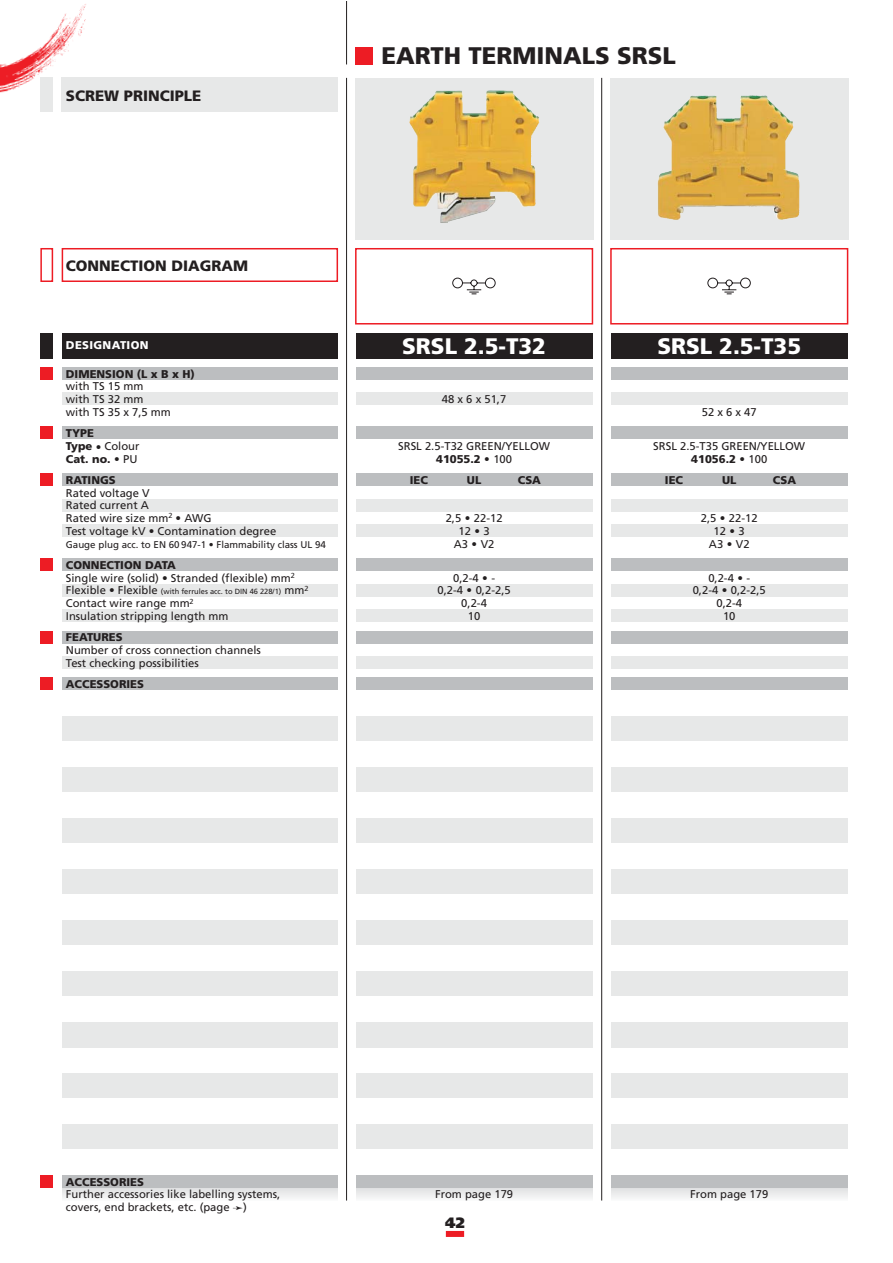
<style>
.page{position:relative;width:893px;height:1263px;background:#fff}
.page>*{position:absolute;margin:0;border:0;box-sizing:border-box;transform-origin:0 0}
.t1{font:900 24px "Frutiger";color:#231f20}
.t2{font:900 22.5px "Frutiger";color:#fff}
.t3{font:900 15px "Frutiger";color:#231f20}
.t4{font:900 15px "Frutiger";color:#231f20}
.t5{font:11.25px/12.8px "Frutiger";color:#231f20;text-align:center}
.t6{font:900 11.25px/12.8px "Frutiger";color:#231f20}
.t7{font:900 11.25px "Frutiger";letter-spacing:.03em;color:#fff}
.t8{font:9.75px "Frutiger";color:#231f20}
.t9{font:7.5px "Frutiger";color:#231f20}
.s1{font-weight:400}
.s2{font-weight:900}
.s3{font-size:11.25px}
</style>
<div class="page">
<div style="left:62px;top:1124px;width:830px;height:13px;background:#e7e8e8"></div>
<div style="left:62px;top:1137px;width:830px;height:12px;background:#e7e8e8"></div>
<div style="left:62px;top:1188px;width:830px;height:12px;background:#e0e1e2"></div>
<div style="left:62px;top:1190px;width:830px;height:10px;background:#e4e5e6"></div>
<div style="left:62px;top:1192px;width:830px;height:8px;background:#e9e9ea"></div>
<div style="left:62px;top:1194px;width:830px;height:6px;background:#ededee"></div>
<hr style="left:62px;top:1196px;width:830px;height:4px;background:#f1f1f2">
<hr style="left:62px;top:1198px;width:830px;height:2px;background:#f5f6f6">
<hr style="left:62px;top:1200px;width:830px;height:1px;background:#fafbfb">
<div style="left:62px;top:1175px;width:830px;height:13px;background:#bcbec0"></div>
<div style="left:40px;top:1175px;width:13px;height:13px;background:#ed1c24"></div>
<div style="left:62px;top:818px;width:830px;height:12px;background:#e7e8e8"></div>
<div style="left:62px;top:830px;width:830px;height:13px;background:#e7e8e8"></div>
<div style="left:62px;top:869px;width:830px;height:12px;background:#e7e8e8"></div>
<div style="left:62px;top:881px;width:830px;height:13px;background:#e7e8e8"></div>
<div style="left:62px;top:920px;width:830px;height:13px;background:#e7e8e8"></div>
<div style="left:62px;top:933px;width:830px;height:12px;background:#e7e8e8"></div>
<div style="left:62px;top:971px;width:830px;height:13px;background:#e7e8e8"></div>
<div style="left:62px;top:984px;width:830px;height:12px;background:#e7e8e8"></div>
<div style="left:62px;top:1022px;width:830px;height:13px;background:#e7e8e8"></div>
<div style="left:62px;top:1073px;width:830px;height:13px;background:#e7e8e8"></div>
<div style="left:62px;top:1086px;width:830px;height:12px;background:#e7e8e8"></div>
<div style="left:62px;top:1035px;width:830px;height:12px;background:#e7e8e8"></div>
<div style="left:62px;top:767px;width:830px;height:12px;background:#e7e8e8"></div>
<div style="left:62px;top:779px;width:830px;height:13px;background:#e7e8e8"></div>
<div style="left:62px;top:631px;width:830px;height:12px;background:#bcbec0"></div>
<div style="left:62px;top:677px;width:830px;height:13px;background:#bcbec0"></div>
<div style="left:62px;top:716px;width:830px;height:12px;background:#e7e8e8"></div>
<div style="left:62px;top:728px;width:830px;height:13px;background:#e7e8e8"></div>
<div style="left:62px;top:656px;width:830px;height:13px;background:#e7e8e8"></div>
<div style="left:62px;top:558px;width:830px;height:13px;background:#bcbec0"></div>
<div style="left:62px;top:584px;width:830px;height:13px;background:#e7e8e8"></div>
<div style="left:62px;top:609px;width:830px;height:13px;background:#e7e8e8"></div>
<div style="left:62px;top:499px;width:830px;height:13px;background:#e7e8e8"></div>
<div style="left:62px;top:524px;width:830px;height:13px;background:#e7e8e8"></div>
<div style="left:62px;top:367px;width:830px;height:13px;background:#bcbec0"></div>
<div style="left:62px;top:393px;width:830px;height:12px;background:#e7e8e8"></div>
<div style="left:62px;top:427px;width:830px;height:12px;background:#bcbec0"></div>
<div style="left:62px;top:473px;width:830px;height:13px;background:#bcbec0"></div>
<div style="left:62px;top:333px;width:830px;height:25px;background:#231f20"></div>
<div style="left:40px;top:367px;width:13px;height:13px;background:#ed1c24"></div>
<div style="left:40px;top:427px;width:13px;height:12px;background:#ed1c24"></div>
<div style="left:40px;top:473px;width:13px;height:13px;background:#ed1c24"></div>
<div style="left:40px;top:558px;width:13px;height:13px;background:#ed1c24"></div>
<div style="left:40px;top:631px;width:13px;height:12px;background:#ed1c24"></div>
<div style="left:40px;top:677px;width:13px;height:13px;background:#ed1c24"></div>
<div style="left:446px;top:1231px;width:18px;height:6px;background:#ed1c24"></div>
<img style="left:0;top:4px;width:109px;height:108px">
<div style="left:338px;top:1px;width:17px;height:1262px;background:#fff"></div>
<div style="left:593px;top:1px;width:17px;height:1262px;background:#fff"></div>
<div style="left:848px;top:1px;width:44px;height:1262px;background:#fff"></div>
<svg style="left:610px;top:78px;width:238px;height:161px;background:#e5ded0"></svg>
<img style="left:657px;top:95px;width:122px;height:92px">
<div style="left:355px;top:78px;width:238px;height:161px;background:#e7e8e8"></div>
<img style="left:409px;top:90px;width:130px;height:117px">
<div style="left:62px;top:248px;width:276px;height:34px;border:2px solid #ed1c24"></div>
<div style="left:40px;top:248px;width:13px;height:34px;border:2px solid #ed1c24"></div>
<div style="left:40px;top:333px;width:13px;height:25px;background:#231f20"></div>
<hr style="left:346px;top:1px;width:1px;height:63px;background:#231f20">
<div style="left:355px;top:47px;width:17px;height:17px;background:#ed1c24"></div>
<div style="left:62px;top:78px;width:276px;height:34px;background:#e7e8e8"></div>
<div style="left:40px;top:78px;width:13px;height:34px;background:#e7e8e8"></div>
<hr style="left:346px;top:78px;width:1px;height:1122px;background:#231f20">
<hr style="left:601px;top:78px;width:1px;height:1122px;background:#231f20">
<svg style="left:452px;top:278px;width:43px;height:16px"></svg>
<div style="left:355px;top:248px;width:238px;height:76px;border:2px solid #ed1c24"></div>
<svg style="left:708px;top:278px;width:42px;height:16px"></svg>
<div style="left:610px;top:248px;width:238px;height:76px;border:2px solid #ed1c24"></div>
<h3 class="t3" style="left:66px;top:89px;width:137px">SCREW PRINCIPLE</h3>
<h3 class="t3" style="left:66px;top:260px;width:184px">CONNECTION DIAGRAM</h3>
<h1 class="t1" style="left:381px;top:46px;width:296px">EARTH TERMINALS SRSL</h1>
<p class="t7" style="left:66px;top:341px;width:84px">DESIGNATION</p>
<h2 class="t2" style="left:402px;top:337px;width:145px">SRSL 2.5-T32</h2>
<h2 class="t2" style="left:657px;top:337px;width:145px">SRSL 2.5-T35</h2>
<p class="t6" style="left:66px;top:368px;width:131px">DIMENSION (L x B x H)</p>
<p class="t5" style="left:66px;top:381px;width:107px;text-align:left">with TS 15 mm<br>with TS 32 mm<br>with TS 35 x 7,5 mm</p>
<p class="t6" style="left:66px;top:428px;width:75px">TYPE<br>Type <span class="s1">• Colour<br></span>Cat. no. • <span class="s1">PU</span></p>
<p class="t6" style="left:66px;top:474px;width:51px">RATINGS</p>
<p class="t5" style="left:66px;top:487px;width:212px;text-align:left">Rated voltage V<br>Rated current A<br>Rated wire size mm<sup>2</sup> • AWG<br>Test voltage kV • Contamination degree</p>
<p class="t8" style="left:66px;top:540px;width:262px">Gauge plug acc. to EN 60 947-1 • Flammability class UL 94</p>
<p class="t5" style="left:66px;top:559px;width:231px;text-align:left"><span class="s2">CONNECTION DATA<br></span>Single wire (solid) • Stranded (flexible) mm<sup>2</sup></p>
<p class="t9" style="left:66px;top:589px;width:244px"><span class="s3">Flexible • Flexible</span> (with ferrules acc. to DIN 46 228/1) <span class="s3">mm</span><sup>2</sup></p>
<p class="t5" style="left:66px;top:598px;width:164px;text-align:left">Contact wire range mm<sup>2<br></sup>Insulation stripping length mm</p>
<p class="t6" style="left:66px;top:632px;width:58px">FEATURES</p>
<p class="t5" style="left:66px;top:645px;width:196px;text-align:left">Number of cross connection channels<br>Test checking possibilities</p>
<p class="t6" style="left:66px;top:679px;width:80px">ACCESSORIES</p>
<p class="t5" style="left:442px;top:394px;width:66px">48 x 6 x 51,7</p>
<p class="t5" style="left:398px;top:440px;width:153px">SRSL 2.5-T32 GREEN/YELLOW<br><span class="s2">41055.2 •</span> 100</p>
<p class="t6" style="left:410px;top:474px;width:20px">IEC</p>
<p class="t6" style="left:467px;top:474px;width:16px">UL</p>
<p class="t6" style="left:518px;top:474px;width:25px">CSA</p>
<p class="t5" style="left:446px;top:513px;width:58px">2,5 <span class="s2">•</span> 22-12<br>12 <span class="s2">•</span> 3<br>A3 <span class="s2">•</span> V2</p>
<p class="t5" style="left:438px;top:572px;width:75px">0,2-4 <span class="s2">•</span> -<br>0,2-4 <span class="s2">•</span> 0,2-2,5<br>0,2-4<br>10</p>
<p class="t5" style="left:702px;top:406px;width:57px">52 x 6 x 47</p>
<p class="t5" style="left:653px;top:440px;width:153px">SRSL 2.5-T35 GREEN/YELLOW<br><span class="s2">41056.2 •</span> 100</p>
<p class="t6" style="left:665px;top:474px;width:20px">IEC</p>
<p class="t6" style="left:722px;top:474px;width:16px">UL</p>
<p class="t6" style="left:773px;top:474px;width:25px">CSA</p>
<p class="t5" style="left:701px;top:513px;width:58px">2,5 <span class="s2">•</span> 22-12<br>12 <span class="s2">•</span> 3<br>A3 <span class="s2">•</span> V2</p>
<p class="t5" style="left:693px;top:572px;width:75px">0,2-4 <span class="s2">•</span> -<br>0,2-4 <span class="s2">•</span> 0,2-2,5<br>0,2-4<br>10</p>
<p class="t6" style="left:66px;top:1176px;width:80px">ACCESSORIES</p>
<p class="t5" style="left:66px;top:1189px;width:216px;text-align:left">Further accessories like labelling systems, covers, end brackets, etc. (page ➛)</p>
<p class="t5" style="left:435px;top:1189px;width:80px">From page 179</p>
<h3 class="t4" style="left:445px;top:1217px;width:21px">42</h3>
<p class="t5" style="left:690px;top:1189px;width:80px">From page 179</p>
</div>
